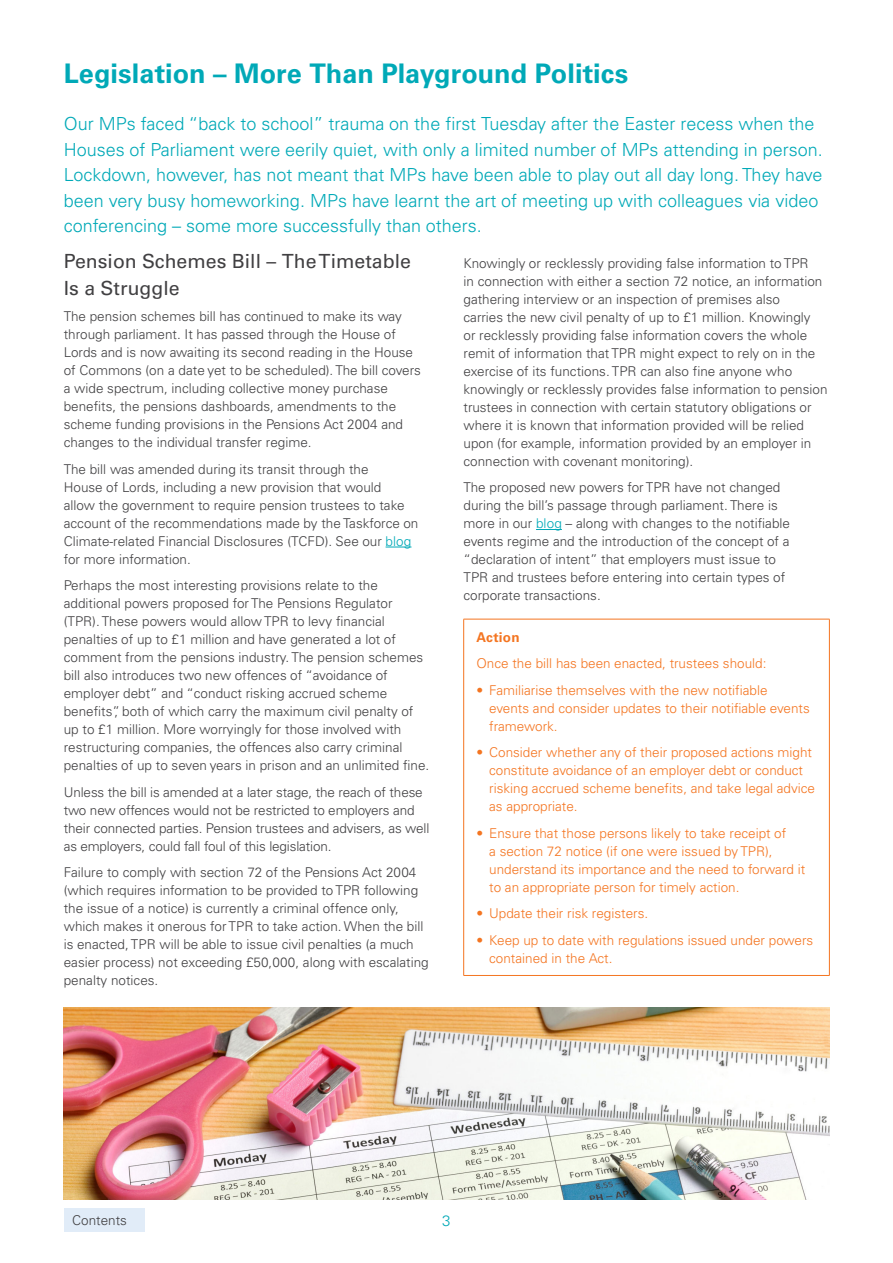
<style>
.page{position:relative;width:893px;height:1263px;background:#fff}
.page>*{position:absolute;margin:0;border:0;box-sizing:border-box;transform-origin:0 0}
.Main_Page_Heading_Sp{font:700 27px "Univers LTCYR 65";color:#00a9b7}
.Body{font:19.5px/27px "Univers LTCYR 55 Roman";color:#414042}
.Body-2{font:300 18px/25.5px "Univers LTCYR 45";color:#00a9b7}
.t1{font:300 15px "Univers LTCYR 45";color:#00a9b7}
.Body-3{font:300 13.5px/18px "Univers LTCYR 45";color:#414042}
.Body-4{font:300 13.5px/18px "Univers LTCYR 45";color:#f47521}
.Body-5{font:700 13.5px "Univers LTCYR 65";letter-spacing:.015em;color:#f47521}
.s1{color:#00a9b7}
</style>
<div class="page">
<div style="left:64px;top:1209px;width:81px;height:23px;background:#e1ecf8"></div>
<svg style="left:386px;top:547px;width:25px;height:1px"></svg>
<svg style="left:536px;top:529px;width:26px;height:1px"></svg>
<hr style="left:463px;top:619px;width:367px;height:1px;background:#f47521">
<hr style="left:463px;top:619px;width:1px;height:356px;background:#f47521">
<hr style="left:829px;top:619px;width:1px;height:356px;background:#f47521">
<hr style="left:463px;top:975px;width:367px;height:1px;background:#f47521">
<img style="left:64px;top:1008px;width:765px;height:191px">
<p class="Main_Page_Heading_Sp" style="left:64px;top:55px;width:566px">Legislation – More Than Playground Politics</p>
<p class="Body-2" style="left:64px;top:110px;width:760px">Our MPs faced “back to school” trauma on the first Tuesday after the Easter recess when the Houses of Parliament were eerily quiet, with only a limited number of MPs attending in person.<br>Lockdown, however, has not meant that MPs have been able to play out all day long. They have been very busy homeworking. MPs have learnt the art of meeting up with colleagues via video conferencing – some more successfully than others.</p>
<p class="Body" style="left:64px;top:246px;width:349px">Pension Schemes Bill – The Timetable<br>Is a Struggle</p>
<p class="Body-3" style="left:64px;top:307px;width:359px">The pension schemes bill has continued to make its way through parliament. It has passed through the House of Lords and is now awaiting its second reading in the House of Commons (on a date yet to be scheduled). The bill covers a wide spectrum, including collective money purchase benefits, the pensions dashboards, amendments to the scheme funding provisions in the Pensions Act 2004 and changes to the individual transfer regime.</p>
<p class="Body-3" style="left:64px;top:459px;width:356px">The bill was amended during its transit through the<br>House of Lords, including a new provision that would<br>allow the government to require pension trustees to take account of the recommendations made by the Taskforce on Climate-related Financial Disclosures (TCFD). See our <span class="s1">blog </span>for more information.</p>
<p class="Body-3" style="left:64px;top:576px;width:367px">Perhaps the most interesting provisions relate to the additional powers proposed for The Pensions Regulator (TPR). These powers would allow TPR to levy financial penalties of up to £1 million and have generated a lot of comment from the pensions industry. The pension schemes bill also introduces two new offences of “avoidance of employer debt” and “conduct risking accrued scheme benefits”, both of which carry the maximum civil penalty of up to £1 million. More worryingly for those involved with restructuring companies, the offences also carry criminal penalties of up to seven years in prison and an unlimited fine.</p>
<p class="Body-3" style="left:64px;top:782px;width:367px">Unless the bill is amended at a later stage, the reach of these two new offences would not be restricted to employers and their connected parties. Pension trustees and advisers, as well as employers, could fall foul of this legislation.</p>
<p class="Body-3" style="left:64px;top:863px;width:366px">Failure to comply with section 72 of the Pensions Act 2004 (which requires information to be provided to TPR following the issue of a notice) is currently a criminal offence only, which makes it onerous for TPR to take action. When the bill is enacted, TPR will be able to issue civil penalties (a much easier process) not exceeding £50,000, along with escalating penalty notices.</p>
<p class="Body-3" style="left:463px;top:253px;width:365px">Knowingly or recklessly providing false information to TPR<br>in connection with either a section 72 notice, an information gathering interview or an inspection of premises also<br>carries the new civil penalty of up to £1 million. Knowingly<br>or recklessly providing false information covers the whole remit of information that TPR might expect to rely on in the exercise of its functions. TPR can also fine anyone who knowingly or recklessly provides false information to pension trustees in connection with certain statutory obligations or where it is known that information provided will be relied upon (for example, information provided by an employer in connection with covenant monitoring).</p>
<p class="Body-3" style="left:463px;top:478px;width:328px">The proposed new powers for TPR have not changed during the bill’s passage through parliament. There is more in our <span class="s1">blog</span> – along with changes to the notifiable events regime and the introduction of the concept of a “declaration of intent” that employers must issue to TPR and trustees before entering into certain types of corporate transactions.</p>
<p class="Body-5" style="left:476px;top:627px;width:45px">Action</p>
<p class="Body-4" style="left:476px;top:654px;width:291px">Once the bill has been enacted, trustees should:</p>
<p class="Body-4" style="left:489px;top:680px;width:322px;text-indent:-13px">• Familiarise themselves with the new notifiable events and consider updates to their notifiable events framework.</p>
<p class="Body-4" style="left:489px;top:743px;width:327px;text-indent:-13px">• Consider whether any of their proposed actions might constitute avoidance of an employer debt or conduct risking accrued scheme benefits, and take legal advice as appropriate.</p>
<p class="Body-4" style="left:489px;top:823px;width:318px;text-indent:-13px">• Ensure that those persons likely to take receipt of<br>a section 72 notice (if one were issued by TPR), understand its importance and the need to forward it to an appropriate person for timely action.</p>
<p class="Body-4" style="left:476px;top:904px;width:173px">• Update their risk registers.</p>
<p class="Body-4" style="left:489px;top:930px;width:326px;text-indent:-13px">• Keep up to date with regulations issued under powers contained in the Act.</p>
<p class="Body-3" style="left:72px;top:1211px;width:56px">Contents</p>
<p class="t1" style="left:442px;top:1211px;width:10px">3</p>
</div>
